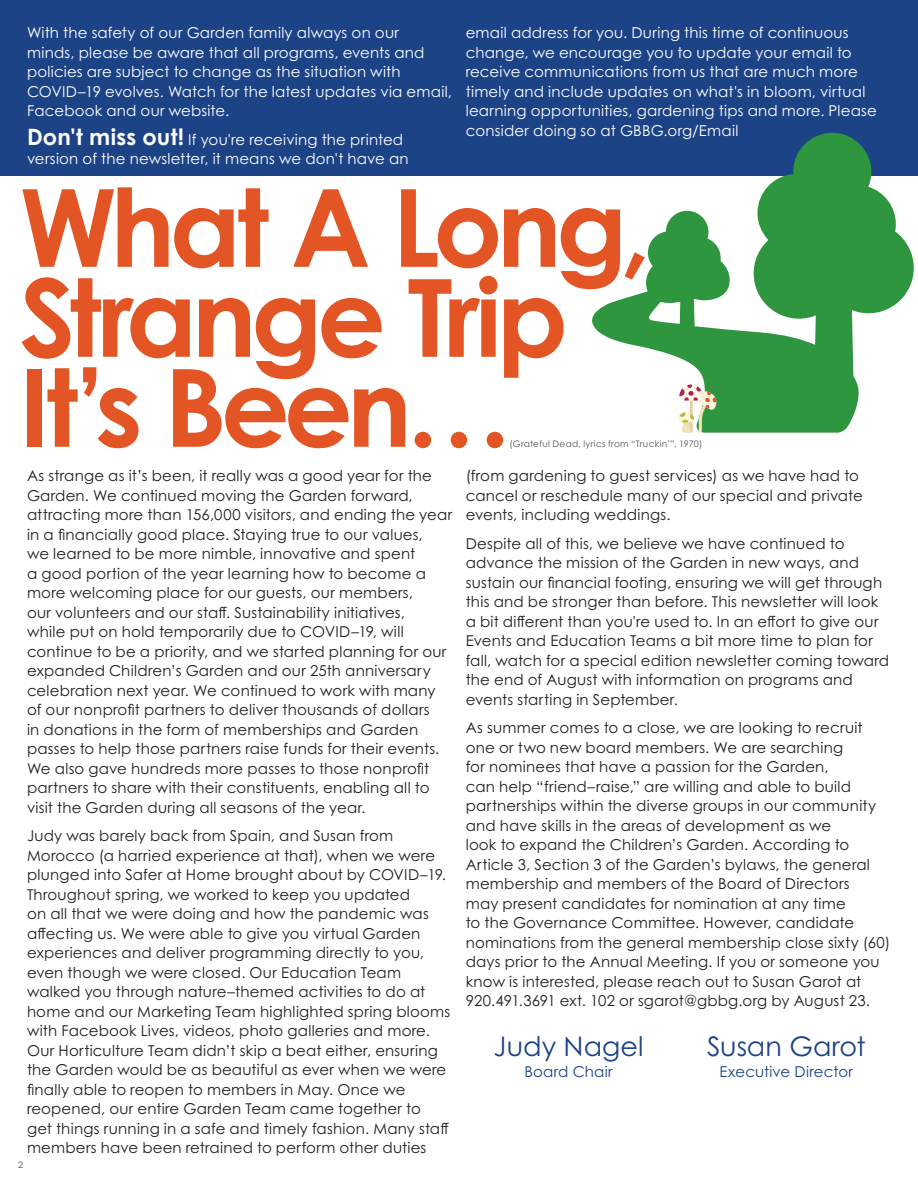
<style>
.page{position:relative;width:918px;height:1188px;background:#fff}
.page>*{position:absolute;margin:0;border:0;box-sizing:border-box;transform-origin:0 0}
.t1{font:700 108px/90px "Century Gothic Pro";letter-spacing:-.05em;color:#e45525}
.t2{font:27px "Century Gothic Pro";color:#1d4387}
.t3{font:15px/19.5px "Century Gothic Pro";letter-spacing:.015em;color:#231f20}
.t4{font:15px/19.5px "Century Gothic Pro";letter-spacing:.01em;color:#fff}
.t5{font:15px "Century Gothic Pro";letter-spacing:.01em;color:#1d4387}
.t6{font:9px "Century Gothic Pro";letter-spacing:.03em;color:#535456}
.s1{font-weight:700;font-size:22.5px}
</style>
<div class="page">
<div style="left:0;top:0;width:918px;height:175px;background:#1d4387"></div>
<svg style="left:592px;top:133px;width:322px;height:300px"></svg>
<svg style="left:678px;top:385px;width:38px;height:48px"></svg>
<p class="t4" style="left:27px;top:23px;width:426px">With the safety of our Garden family always on our<br>minds, please be aware that all programs, events and policies are subject to change as the situation with COVID–19 evolves. Watch for the latest updates via email, Facebook and our website.</p>
<p class="t4" style="left:27px;top:129px;width:383px"><span class="s1">Don't miss out!</span> If you're receiving the printed version of the newsletter, it means we don't have an</p>
<p class="t4" style="left:466px;top:23px;width:413px">email address for you. During this time of continuous change, we encourage you to update your email to receive communications from us that are much more timely and include updates on what's in bloom, virtual learning opportunities, gardening tips and more. Please consider doing so at GBBG.org/Email</p>
<h1 class="t1" style="left:20px;top:180px;width:633px">What A Long,<br>Strange Trip<br>It’s Been…</h1>
<p class="t6" style="left:510px;top:438px;width:194px">(Grateful Dead, lyrics from “Truckin’”, 1970)</p>
<p class="t3" style="left:27px;top:466px;width:427px">As strange as it’s been, it really was a good year for the Garden. We continued moving the Garden forward, attracting more than 156,000 visitors, and ending the year in a financially good place. Staying true to our values,<br>we learned to be more nimble, innovative and spent<br>a good portion of the year learning how to become a more welcoming place for our guests, our members,<br>our volunteers and our staff. Sustainability initiatives,<br>while put on hold temporarily due to COVID–19, will continue to be a priority, and we started planning for our expanded Children’s Garden and our 25th anniversary celebration next year. We continued to work with many of our nonprofit partners to deliver thousands of dollars<br>in donations in the form of memberships and Garden passes to help those partners raise funds for their events.<br>We also gave hundreds more passes to those nonprofit partners to share with their constituents, enabling all to visit the Garden during all seasons of the year.</p>
<p class="t3" style="left:27px;top:826px;width:425px">Judy was barely back from Spain, and Susan from Morocco (a harried experience at that), when we were plunged into Safer at Home brought about by COVID–19.<br>Throughout spring, we worked to keep you updated<br>on all that we were doing and how the pandemic was affecting us. We were able to give you virtual Garden experiences and deliver programming directly to you, even though we were closed. Our Education Team walked you through nature–themed activities to do at home and our Marketing Team highlighted spring blooms with Facebook Lives, videos, photo galleries and more.<br>Our Horticulture Team didn’t skip a beat either, ensuring the Garden would be as beautiful as ever when we were finally able to reopen to members in May. Once we reopened, our entire Garden Team came together to<br>get things running in a safe and timely fashion. Many staff members have been retrained to perform other duties</p>
<p class="t6" style="left:18px;top:1160px;width:6px">2</p>
<p class="t3" style="left:466px;top:466px;width:399px">(from gardening to guest services) as we have had to cancel or reschedule many of our special and private events, including weddings.</p>
<p class="t3" style="left:466px;top:533px;width:425px">Despite all of this, we believe we have continued to advance the mission of the Garden in new ways, and sustain our financial footing, ensuring we will get through this and be stronger than before. This newsletter will look a bit different than you're used to. In an effort to give our Events and Education Teams a bit more time to plan for fall, watch for a special edition newsletter coming toward the end of August with information on programs and events starting in September.</p>
<p class="t3" style="left:466px;top:718px;width:426px">As summer comes to a close, we are looking to recruit one or two new board members. We are searching<br>for nominees that have a passion for the Garden,<br>can help “friend–raise,” are willing and able to build partnerships within the diverse groups in our community and have skills in the areas of development as we<br>look to expand the Children’s Garden. According to Article 3, Section 3 of the Garden’s bylaws, the general membership and members of the Board of Directors<br>may present candidates for nomination at any time<br>to the Governance Committee. However, candidate nominations from the general membership close sixty (60) days prior to the Annual Meeting. If you or someone you know is interested, please reach out to Susan Garot at 920.491.3691 ext. 102 or sgarot@gbbg.org by August 23.</p>
<h2 class="t2" style="left:494px;top:1029px;width:151px">Judy Nagel</h2>
<p class="t5" style="left:525px;top:1062px;width:90px">Board Chair</p>
<h2 class="t2" style="left:707px;top:1029px;width:160px">Susan Garot</h2>
<p class="t5" style="left:720px;top:1062px;width:135px">Executive Director</p>
</div>
